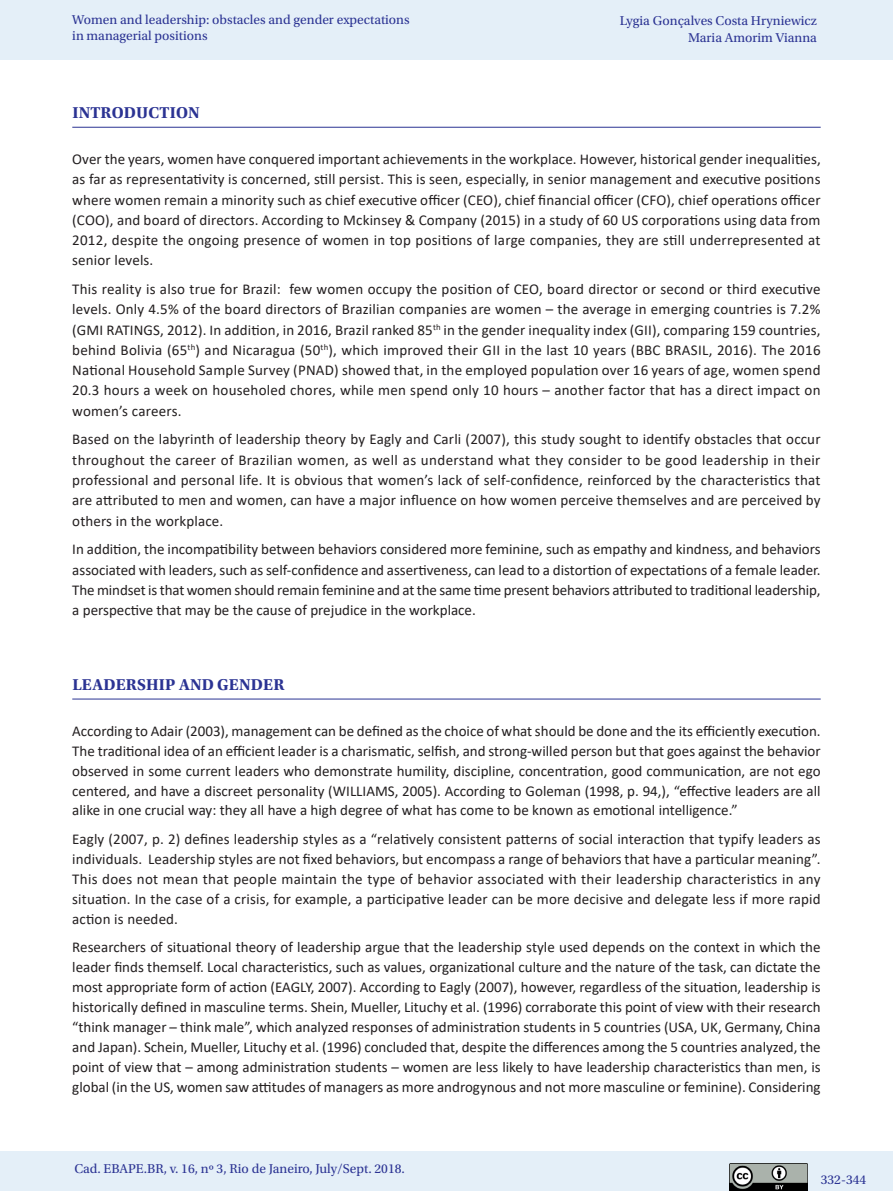
<style>
.page{position:relative;width:893px;height:1191px;background:#fff}
.page>*{position:absolute;margin:0;border:0;box-sizing:border-box;transform-origin:0 0}
._07_1_sub_1{font:700 16.5px "Utopia Std";letter-spacing:.01em;color:#2b3393}
._06_0_texto{font:15px/20.2px "Calibri";color:#231f20;text-align:justify}
.cabeço_dir{font:13.5px/16.5px "Utopia Std";color:#2b3393}
</style>
<div class="page">
<div style="left:0;top:1151px;width:893px;height:40px;background:#e4eff8"></div>
<img style="left:730px;top:1163px;width:77px;height:27px">
<div style="left:0;top:0;width:893px;height:60px;background:#e4eff8"></div>
<hr style="left:72px;top:127px;width:749px;height:1px;background:#2b3393">
<hr style="left:72px;top:698px;width:749px;height:1px;background:#2b3393">
<p class="cabeço_dir" style="left:72px;top:11px;width:339px">Women and leadership: obstacles and gender expectations in managerial positions</p>
<p class="cabeço_dir" style="left:620px;top:13px;width:199px">Lygia Gonçalves Costa Hryniewicz</p>
<p class="cabeço_dir" style="left:688px;top:29px;width:130px">Maria Amorim Vianna</p>
<p class="_07_1_sub_1" style="left:72px;top:103px;width:129px">INTRODUCTION</p>
<p class="_06_0_texto" style="left:72px;top:149px;width:750px">Over the years, women have conquered important achievements in the workplace. However, historical gender inequalities, as far as representativity is concerned, still persist. This is seen, especially, in senior management and executive positions where women remain a minority such as chief executive officer (CEO), chief financial officer (CFO), chief operations officer (COO), and board of directors. According to Mckinsey &amp; Company (2015) in a study of 60 US corporations using data from 2012, despite the ongoing presence of women in top positions of large companies, they are still underrepresented at senior levels.</p>
<p class="_06_0_texto" style="left:72px;top:279px;width:750px">This reality is also true for Brazil: few women occupy the position of CEO, board director or second or third executive levels. Only 4.5% of the board directors of Brazilian companies are women – the average in emerging countries is 7.2% (GMI RATINGS, 2012). In addition, in 2016, Brazil ranked 85<sup>th</sup> in the gender inequality index (GII), comparing 159 countries, behind Bolivia (65<sup>th</sup>) and Nicaragua (50<sup>th</sup>), which improved their GII in the last 10 years (BBC BRASIL, 2016). The 2016<br>National Household Sample Survey (PNAD) showed that, in the employed population over 16 years of age, women spend 20.3 hours a week on householed chores, while men spend only 10 hours – another factor that has a direct impact on women’s careers.</p>
<p class="_06_0_texto" style="left:72px;top:429px;width:750px">Based on the labyrinth of leadership theory by Eagly and Carli (2007), this study sought to identify obstacles that occur throughout the career of Brazilian women, as well as understand what they consider to be good leadership in their professional and personal life. It is obvious that women’s lack of self-confidence, reinforced by the characteristics that are attributed to men and women, can have a major influence on how women perceive themselves and are perceived by others in the workplace.</p>
<p class="_06_0_texto" style="left:72px;top:539px;width:750px">In addition, the incompatibility between behaviors considered more feminine, such as empathy and kindness, and behaviors associated with leaders, such as self-confidence and assertiveness, can lead to a distortion of expectations of a female leader.<br>The mindset is that women should remain feminine and at the same time present behaviors attributed to traditional leadership, a perspective that may be the cause of prejudice in the workplace.</p>
<p class="_07_1_sub_1" style="left:72px;top:675px;width:213px">LEADERSHIP AND GENDER</p>
<p class="_06_0_texto" style="left:72px;top:720px;width:750px">According to Adair (2003), management can be defined as the choice of what should be done and the its efficiently execution.<br>The traditional idea of an efficient leader is a charismatic, selfish, and strong-willed person but that goes against the behavior observed in some current leaders who demonstrate humility, discipline, concentration, good communication, are not ego centered, and have a discreet personality (WILLIAMS, 2005). According to Goleman (1998, p. 94,), “effective leaders are all alike in one crucial way: they all have a high degree of what has come to be known as emotional intelligence.”</p>
<p class="_06_0_texto" style="left:72px;top:828px;width:750px">Eagly (2007, p. 2) defines leadership styles as a “relatively consistent patterns of social interaction that typify leaders as individuals. Leadership styles are not fixed behaviors, but encompass a range of behaviors that have a particular meaning”.<br>This does not mean that people maintain the type of behavior associated with their leadership characteristics in any situation. In the case of a crisis, for example, a participative leader can be more decisive and delegate less if more rapid action is needed.</p>
<p class="_06_0_texto" style="left:72px;top:937px;width:750px">Researchers of situational theory of leadership argue that the leadership style used depends on the context in which the leader finds themself. Local characteristics, such as values, organizational culture and the nature of the task, can dictate the most appropriate form of action (EAGLY, 2007). According to Eagly (2007), however, regardless of the situation, leadership is historically defined in masculine terms. Shein, Mueller, Lituchy et al. (1996) corraborate this point of view with their research “think manager – think male”, which analyzed responses of administration students in 5 countries (USA, UK, Germany, China and Japan). Schein, Mueller, Lituchy et al. (1996) concluded that, despite the differences among the 5 countries analyzed, the point of view that – among administration students – women are less likely to have leadership characteristics than men, is global (in the US, women saw attitudes of managers as more androgynous and not more masculine or feminine). Considering</p>
<p class="cabeço_dir" style="left:74px;top:1160px;width:332px">Cad. EBAPE.BR, v. 16, nº 3, Rio de Janeiro, July/Sept. 2018.</p>
<p class="cabeço_dir" style="left:821px;top:1171px;width:47px">332-344</p>
</div>
